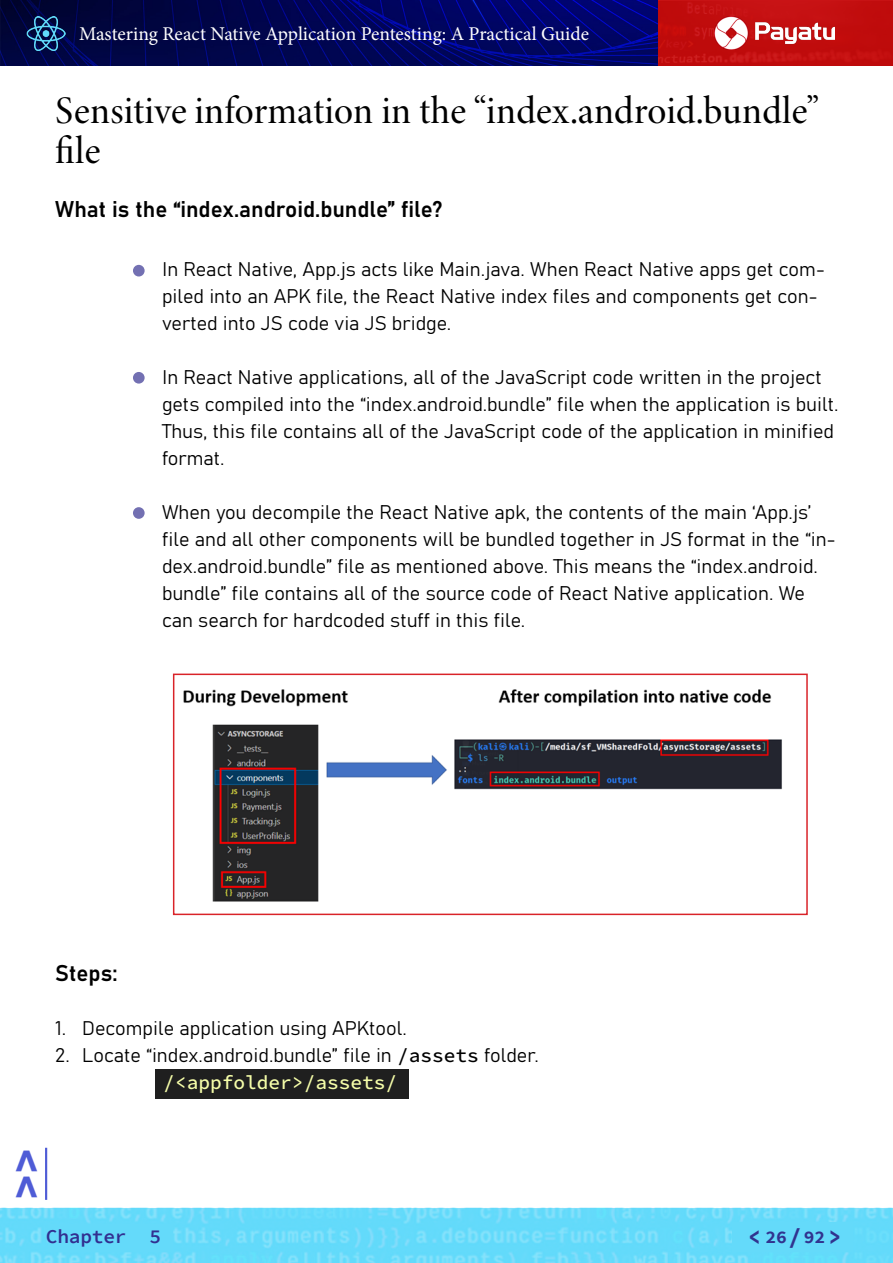
<style>
.page{position:relative;width:893px;height:1263px;background:#fff}
.page>*{position:absolute;margin:0;border:0;box-sizing:border-box;transform-origin:0 0}
.t1{font:700 43.5px "Montserrat";color:#4f5cd6}
.t2{font:39px/40.5px "Minion Variable Concept";color:#000}
.Steps{font:22.5px "Bahnschrift";color:#000}
.t3{font:700 22.5px "Source Code Pro";color:#31338f}
.Body{font:19.5px/27px "Bahnschrift";color:#000}
.t4{font:19.5px "Minion Pro";color:#fff}
.Body-2{font:500 19.5px "Source Code Pro";color:#f5fda9}
.t5{font:600 19.5px "Source Code Pro";letter-spacing:-.01em;color:#322f90}
.t6{font:700 18px "Source Code Pro";color:#31338f}
.s1{font-family:"Source Code Pro";font-weight:500}
</style>
<div class="page">
<img style="left:0;top:0;width:657px;height:66px">
<hr style="left:45px;top:1148px;width:2px;height:52px;background:#4f5cd6">
<img style="left:26px;top:16px;width:40px;height:35px">
<div style="left:658px;top:1px;width:234px;height:64px;background:#c00c0c"></div>
<img style="left:714px;top:16px;width:120px;height:34px">
<img style="left:0;top:1208px;width:893px;height:55px">
<div style="left:48px;top:1225px;width:125px;height:27px;background:#64dafa"></div>
<div style="left:732px;top:1222px;width:120px;height:30px;background:#64dafa"></div>
<div style="left:155px;top:1069px;width:254px;height:29px;background:#1f1f1f"></div>
<img style="left:183px;top:689px;width:599px;height:213px">
<div style="left:173px;top:674px;width:635px;height:241px;border:2px solid #d92329"></div>
<div style="left:133px;top:265px;width:12px;height:11px;background:#7370b2;border-radius:50%"></div>
<svg style="left:133px;top:372px;width:12px;height:12px"></svg>
<svg style="left:133px;top:507px;width:12px;height:12px"></svg>
<p class="t4" style="left:79px;top:21px;width:511px">Mastering React Native Application Pentesting: A Practical Guide</p>
<p class="t2" style="left:55px;top:90px;width:765px">Sensitive information in the “index.android.bundle” file</p>
<p class="Steps" style="left:55px;top:192px;width:389px">What is the “index.android.bundle” file?</p>
<p class="Body" style="left:162px;top:255px;width:665px">In React Native, App.js acts like Main.java. When React Native apps get com&shy;piled into an APK file, the React Native index files and components get con&shy;verted into JS code via JS bridge.</p>
<p class="Body" style="left:162px;top:363px;width:678px">In React Native applications, all of the JavaScript code written in the project gets compiled into the “index.android.bundle” file when the application is built.<br>Thus, this file contains all of the JavaScript code of the application in minified format.</p>
<p class="Body" style="left:162px;top:498px;width:675px">When you decompile the React Native apk, the contents of the main ‘App.js’ file and all other components will be bundled together in JS format in the “in&shy;dex.android.bundle” file as mentioned above. This means the “index.android. bundle” file contains all of the source code of React Native application. We can search for hardcoded stuff in this file.</p>
<p class="Steps" style="left:55px;top:956px;width:64px">Steps:</p>
<p class="Body" style="left:55px;top:1014px;width:353px">1. Decompile application using APKtool.</p>
<p class="Body" style="left:55px;top:1041px;width:485px">2. Locate “index.android.bundle” file in <span class="s1">/assets</span> folder.</p>
<p class="Body-2" style="left:163px;top:1069px;width:236px">/&lt;appfolder&gt;/assets/</p>
<h1 class="t1" style="left:-5px;top:1200px;width:54px;rotate:-90deg">&gt;&gt;</h1>
<p class="t5" style="left:46px;top:1224px;width:117px">Chapter 5</p>
<p class="t3" style="left:747px;top:1222px;width:96px">&lt; / &gt;</p>
<p class="t6" style="left:765px;top:1225px;width:61px">26 92</p>
</div>
